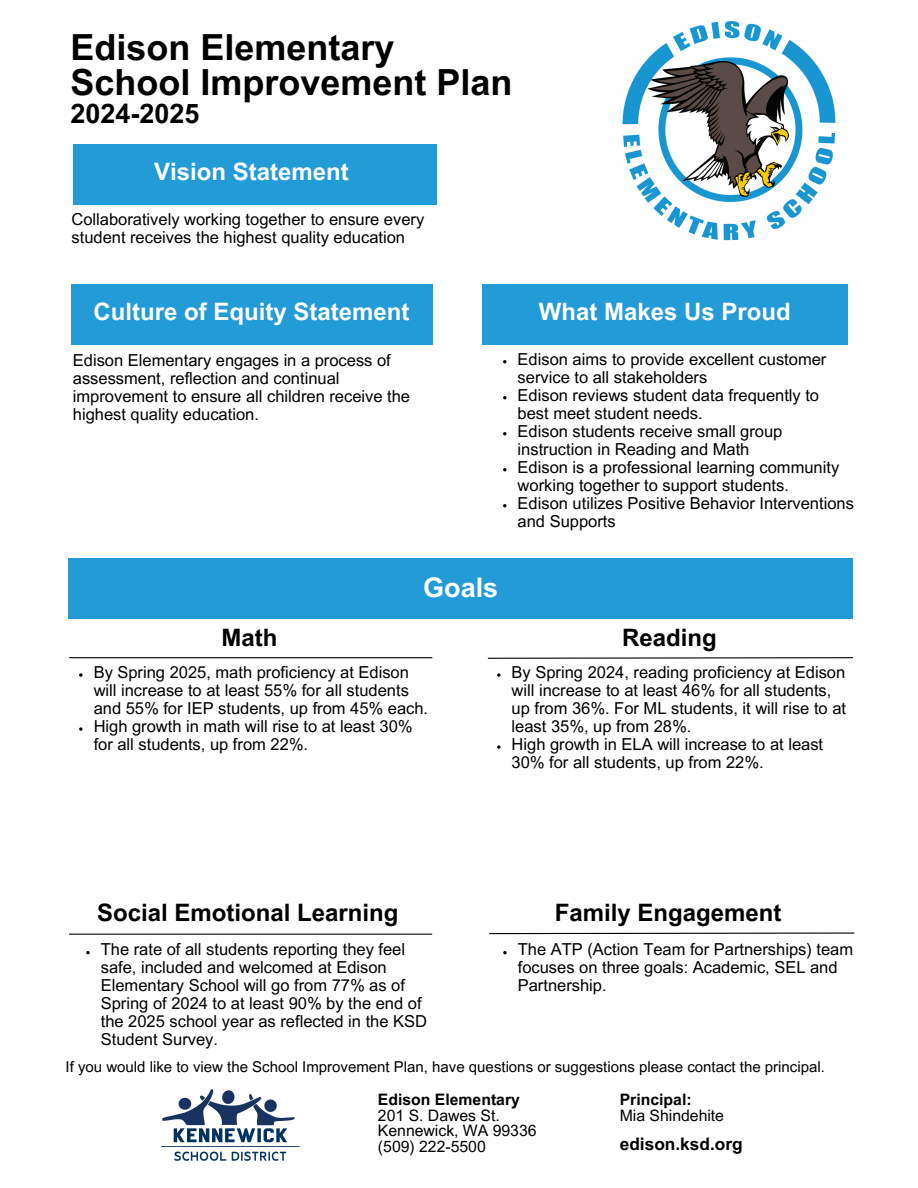
<style>
.page{position:relative;width:918px;height:1188px;background:#fff}
.page>*{position:absolute;margin:0;border:0;box-sizing:border-box;transform-origin:0 0}
.t1{font:700 36px/34.8px "Arial MT Pro";color:#000}
.t2{font:700 27px "Arial MT Pro";color:#000}
.t3{font:700 27px "Arial MT Pro";color:#fdfdfd}
.t4{font:700 24px "Arial MT Pro";color:#fdfdfd}
.t5{font:700 24px "Arial MT Pro";color:#000}
.t6{font:700 17.25px "Arial MT Pro";color:#000}
.t7{font:16.5px/18px "Arial MT Pro";color:#000}
.t8{font:15.75px/15.8px "Arial MT Pro";color:#000}
.t9{font:700 15.75px "Arial MT Pro";color:#000}
.t10{font:15px "Arial MT Pro";color:#000}
.s1{font-weight:700}
</style>
<div class="page">
<div style="left:68px;top:559px;width:785px;height:60px;background:#239bd6"></div>
<hr style="left:69px;top:657px;width:363px;height:1px;background:#000">
<hr style="left:69px;top:934px;width:363px;height:1px;background:#000">
<div style="left:73px;top:144px;width:364px;height:61px;background:#239bd6"></div>
<div style="left:71px;top:284px;width:361px;height:61px;background:#239bd6"></div>
<div style="left:482px;top:284px;width:365px;height:61px;background:#239bd6"></div>
<svg style="left:487px;top:657px;width:366px;height:2px"></svg>
<svg style="left:489px;top:932px;width:366px;height:3px"></svg>
<img style="left:622px;top:21px;width:214px;height:220px">
<svg style="left:86px;top:951px;width:4px;height:3px"></svg>
<svg style="left:79px;top:673px;width:4px;height:4px"></svg>
<svg style="left:79px;top:727px;width:4px;height:4px"></svg>
<svg style="left:497px;top:673px;width:3px;height:4px"></svg>
<svg style="left:497px;top:745px;width:3px;height:4px"></svg>
<svg style="left:503px;top:951px;width:4px;height:3px"></svg>
<img style="left:161px;top:1089px;width:139px;height:72px">
<p class="t1" style="left:71px;top:34px;width:443px">Edison Elementary<br>School Improvement Plan</p>
<p class="t2" style="left:71px;top:103px;width:131px">2024-2025</p>
<h2 class="t4" style="left:154px;top:162px;width:196px">Vision Statement</h2>
<h3 class="t7" style="left:72px;top:212px;width:354px">Collaboratively working together to ensure every student receives the highest quality education</h3>
<h3 class="t4" style="left:93px;top:302px;width:317px">Culture of Equity Statement</h3>
<p class="t7" style="left:73px;top:353px;width:339px">Edison Elementary engages in a process of assessment, reflection and continual improvement to ensure all children receive the highest quality education.</p>
<h1 class="t4" style="left:539px;top:302px;width:253px">What Makes Us Proud</h1>
<h3 class="t7" style="left:518px;top:352px;width:310px">Edison aims to provide excellent customer service to all stakeholders</h3>
<p class="t7" style="left:518px;top:388px;width:303px">Edison reviews student data frequently to best meet student needs.</p>
<p class="t7" style="left:518px;top:424px;width:266px">Edison students receive small group instruction in Reading and Math</p>
<h3 class="t7" style="left:518px;top:460px;width:323px">Edison is a professional learning community working together to support students.</h3>
<p class="t7" style="left:518px;top:496px;width:338px">Edison utilizes Positive Behavior Interventions and Supports</p>
<p class="t5" style="left:222px;top:629px;width:57px">Math</p>
<p class="t3" style="left:423px;top:578px;width:77px">Goals</p>
<p class="t7" style="left:94px;top:665px;width:336px">By Spring 2025, math proficiency at Edison will increase to at least 55% for all students and 55% for IEP students, up from 45% each.</p>
<p class="t7" style="left:94px;top:719px;width:320px">High growth in math will rise to at least 30% for all students, up from 22%.</p>
<h3 class="t5" style="left:622px;top:629px;width:96px">Reading</h3>
<h3 class="t7" style="left:512px;top:665px;width:336px">By Spring 2024, reading proficiency at Edison will increase to at least 46% for all students, up from 36%. For ML students, it will rise to at least 35%, up from 28%.</h3>
<p class="t7" style="left:512px;top:737px;width:313px">High growth in ELA will increase to at least<br>30% for all students, up from 22%.</p>
<p class="t5" style="left:97px;top:904px;width:303px">Social Emotional Learning</p>
<p class="t5" style="left:555px;top:904px;width:228px">Family Engagement</p>
<p class="t7" style="left:101px;top:943px;width:328px">The rate of all students reporting they feel safe, included and welcomed at Edison Elementary School will go from 77% as of Spring of 2024 to at least 90% by the end of the 2025 school year as reflected in the KSD Student Survey.</p>
<p class="t7" style="left:518px;top:943px;width:337px">The ATP (Action Team for Partnerships) team focuses on three goals: Academic, SEL and<br>Partnership.</p>
<p class="t10" style="left:66px;top:1061px;width:761px">If you would like to view the School Improvement Plan, have questions or suggestions please contact the principal.</p>
<p class="t8" style="left:378px;top:1093px;width:160px"><span class="s1">Edison Elementary<br></span>201 S. Dawes St.<br>Kennewick, WA 99336</p>
<p class="t8" style="left:378px;top:1141px;width:109px">(509) 222-5500</p>
<h5 class="t6" style="left:620px;top:1138px;width:124px">edison.ksd.org</h5>
<p class="t9" style="left:620px;top:1094px;width:73px">Principal:</p>
<h5 class="t8" style="left:620px;top:1110px;width:106px">Mia Shindehite</h5>
</div>
